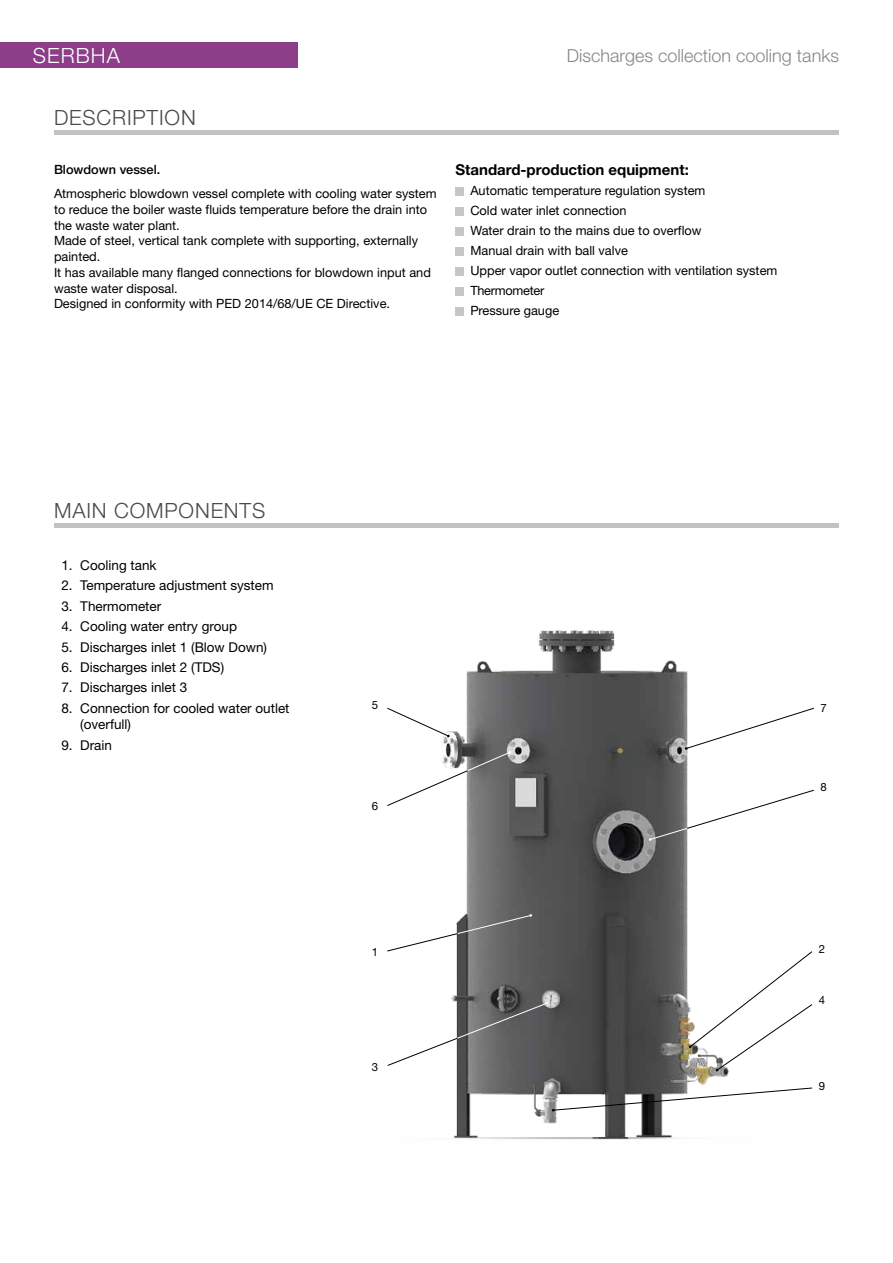
<style>
.page{position:relative;width:893px;height:1263px;background:#fff}
.page>*{position:absolute;margin:0;border:0;box-sizing:border-box;transform-origin:0 0}
.t1{font:300 21px "Helvetica Neue";letter-spacing:.04em;color:#4a4a49}
.t2{font:300 21px "Helvetica Neue";letter-spacing:.05em;color:#fff}
.t3{font:300 18px "Helvetica Neue";color:#878787}
.t4{font:700 15px "Helvetica Neue";color:#000}
.t5{font:13.5px/16.2px "Helvetica Neue";color:#000}
.t6{font:12.75px/15.8px "Helvetica Neue";color:#000}
.t7{font:500 12.75px "Helvetica Neue";color:#000}
.t8{font:11.4px "Helvetica Neue";color:#000}
</style>
<div class="page">
<hr style="left:54px;top:131px;width:785px;height:4px;background:#c2c2c2">
<div style="left:0;top:42px;width:298px;height:26px;background:#8c3e89"></div>
<img style="left:442px;top:630px;width:287px;height:510px">
<hr style="left:54px;top:523px;width:785px;height:4px;background:#c2c2c2">
<div style="left:455px;top:187px;width:9px;height:8px;background:#c6c6c6"></div>
<div style="left:455px;top:207px;width:9px;height:8px;background:#c6c6c6"></div>
<div style="left:455px;top:227px;width:9px;height:8px;background:#c6c6c6"></div>
<div style="left:455px;top:247px;width:9px;height:8px;background:#c6c6c6"></div>
<div style="left:455px;top:267px;width:9px;height:8px;background:#c6c6c6"></div>
<div style="left:455px;top:287px;width:9px;height:8px;background:#c6c6c6"></div>
<div style="left:455px;top:307px;width:9px;height:8px;background:#c6c6c6"></div>
<svg style="left:387px;top:707px;width:63px;height:30px"></svg>
<svg style="left:685px;top:707px;width:129px;height:43px"></svg>
<svg style="left:689px;top:951px;width:124px;height:120px"></svg>
<svg style="left:552px;top:1087px;width:261px;height:24px"></svg>
<svg style="left:387px;top:751px;width:124px;height:55px"></svg>
<svg style="left:387px;top:914px;width:145px;height:38px"></svg>
<svg style="left:387px;top:1002px;width:161px;height:64px"></svg>
<svg style="left:649px;top:789px;width:165px;height:52px"></svg>
<h1 class="t2" style="left:33px;top:43px;width:88px">SERBHA</h1>
<h2 class="t3" style="left:567px;top:45px;width:274px">Discharges collection cooling tanks</h2>
<h1 class="t1" style="left:54px;top:105px;width:143px">DESCRIPTION</h1>
<p class="t7" style="left:54px;top:162px;width:108px">Blowdown vessel.</p>
<p class="t6" style="left:54px;top:185px;width:384px">Atmospheric blowdown vessel complete with cooling water system to reduce the boiler waste fluids temperature before the drain into the waste water plant.<br>Made of steel, vertical tank complete with supporting, externally painted.<br>It has available many flanged connections for blowdown input and waste water disposal.<br>Designed in conformity with PED 2014/68/UE CE Directive.</p>
<p class="t4" style="left:455px;top:161px;width:235px">Standard-production equipment:</p>
<p class="t6" style="left:470px;top:181px;width:308px;line-height:20px">Automatic temperature regulation system<br>Cold water inlet connection<br>Water drain to the mains due to overflow<br>Manual drain with ball valve<br>Upper vapor outlet connection with ventilation system<br>Thermometer<br>Pressure gauge</p>
<h1 class="t1" style="left:54px;top:497px;width:213px">MAIN COMPONENTS</h1>
<p class="t5" style="left:61px;top:557px;width:97px">1. Cooling tank</p>
<p class="t5" style="left:61px;top:577px;width:214px">2. Temperature adjustment system</p>
<p class="t5" style="left:61px;top:597px;width:101px">3. Thermometer</p>
<p class="t5" style="left:61px;top:618px;width:177px">4. Cooling water entry group</p>
<p class="t5" style="left:61px;top:638px;width:207px">5. Discharges inlet 1 (Blow Down)</p>
<p class="t5" style="left:61px;top:659px;width:164px">6. Discharges inlet 2 (TDS)</p>
<p class="t5" style="left:61px;top:679px;width:128px">7. Discharges inlet 3</p>
<p class="t5" style="left:80px;top:700px;width:211px;text-indent:-19px">8. Connection for cooled water outlet (overfull)</p>
<p class="t5" style="left:61px;top:736px;width:52px">9. Drain</p>
<p class="t8" style="left:372px;top:699px;width:8px">5</p>
<p class="t8" style="left:372px;top:799px;width:8px">6</p>
<p class="t8" style="left:372px;top:945px;width:8px">1</p>
<p class="t8" style="left:372px;top:1060px;width:8px">3</p>
<p class="t8" style="left:820px;top:701px;width:8px">7</p>
<p class="t8" style="left:820px;top:780px;width:8px">8</p>
<p class="t8" style="left:819px;top:942px;width:8px">2</p>
<p class="t8" style="left:819px;top:993px;width:8px">4</p>
<p class="t8" style="left:819px;top:1079px;width:8px">9</p>
</div>
